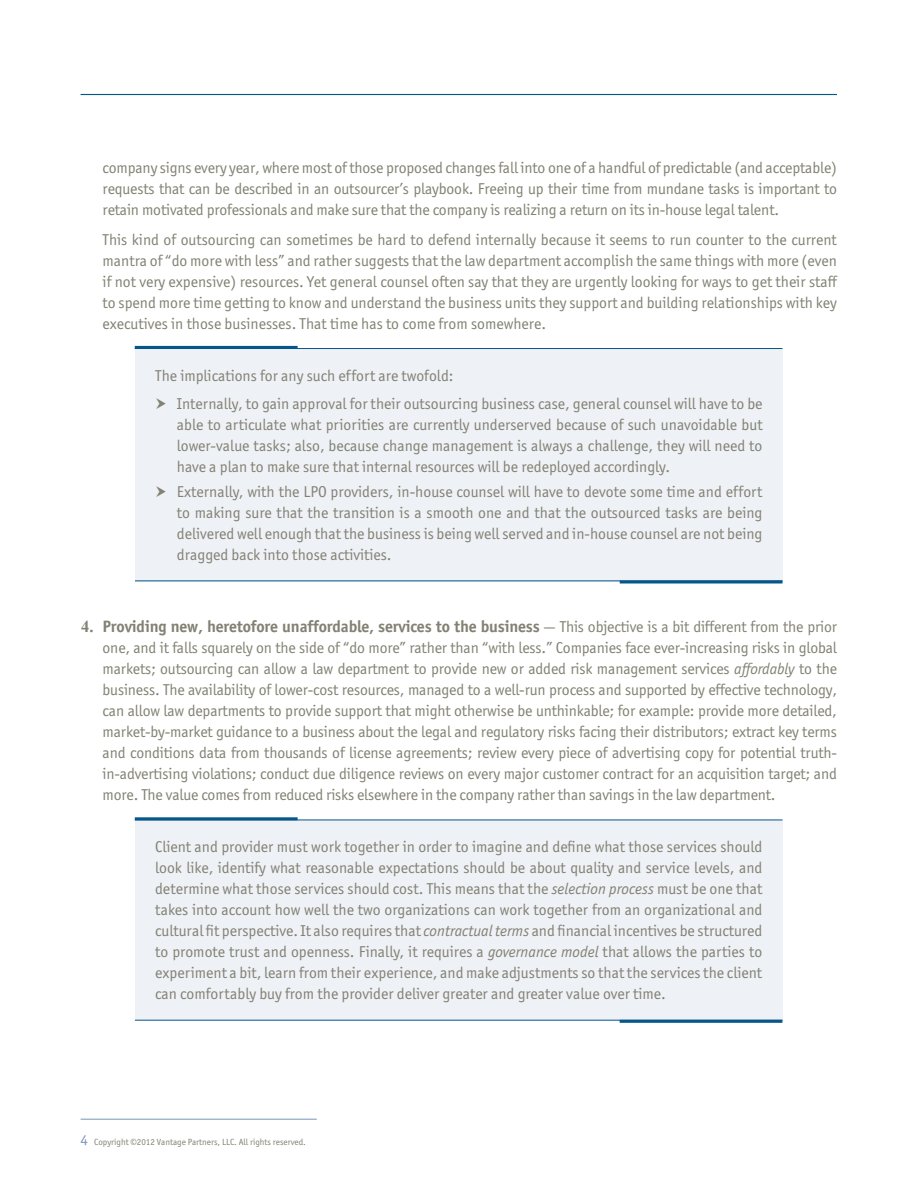
<style>
.page{position:relative;width:918px;height:1188px;background:#fff}
.page>*{position:absolute;margin:0;border:0;box-sizing:border-box;transform-origin:0 0}
.t1{font:700 16.5px "Officina Sans ITC Std";letter-spacing:-.01em;color:#828173}
.t2{font:15.75px/21px "Officina Sans ITC Std";color:#828173;text-align:justify}
.t3{font:9px "Officina Sans ITC Std";color:#828173}
.s1{font-family:"Times New Roman"}
.s2{font-weight:400;font-size:15.75px}
.s3{font-style:italic}
.s4{font-size:15px;color:#7995bb}
</style>
<div class="page">
<hr style="left:81px;top:1119px;width:236px;height:1px;background:#7995bb">
<hr style="left:81px;top:94px;width:756px;height:1px;background:#055689">
<div style="left:135px;top:349px;width:648px;height:232px;background:#eef1f6"></div>
<hr style="left:135px;top:346px;width:163px;height:3px;background:#055689">
<hr style="left:135px;top:348px;width:648px;height:1px;background:#055689">
<svg style="left:620px;top:581px;width:163px;height:3px"></svg>
<hr style="left:135px;top:580px;width:648px;height:1px;background:#055689">
<div style="left:135px;top:820px;width:648px;height:200px;background:#eef1f6"></div>
<hr style="left:135px;top:817px;width:163px;height:3px;background:#055689">
<hr style="left:135px;top:820px;width:648px;height:1px;background:#055689">
<hr style="left:620px;top:1020px;width:162px;height:3px;background:#055689">
<hr style="left:135px;top:1020px;width:647px;height:1px;background:#055689">
<p class="t2" style="left:103px;top:157px;width:736px">company signs every year, where most of those proposed changes fall into one of a handful of predictable (and acceptable) requests that can be described in an outsourcer’s playbook. Freeing up their time from mundane tasks is important to retain motivated professionals and make sure that the company is realizing a return on its in-house legal talent.</p>
<p class="t2" style="left:103px;top:229px;width:736px">This kind of outsourcing can sometimes be hard to defend internally because it seems to run counter to the current mantra of “do more with less” and rather suggests that the law department accomplish the same things with more (even if not very expensive) resources. Yet general counsel often say that they are urgently looking for ways to get their staff to spend more time getting to know and understand the business units they support and building relationships with key executives in those businesses. That time has to come from somewhere.</p>
<p class="t2" style="left:177px;top:362px;width:587px;line-height:27.8px;text-indent:-22px">The implications for any such effort are twofold:<br>Internally, to gain approval for their outsourcing business case, general counsel will have to be</p>
<p class="t2" style="left:177px;top:414px;width:587px">able to articulate what priorities are currently underserved because of such unavoidable but lower-value tasks; also, because change management is always a challenge, they will need to have a plan to make sure that internal resources will be redeployed accordingly.</p>
<p class="t2" style="left:177px;top:482px;width:587px">Externally, with the LPO providers, in-house counsel will have to devote some time and effort to making sure that the transition is a smooth one and that the outsourced tasks are being delivered well enough that the business is being well served and in-house counsel are not being dragged back into those activities.</p>
<p class="t1" style="left:81px;top:616px;width:758px"><span class="s1">4.</span> Providing new, heretofore unaffordable, services to the business <span class="s2">— This objective is a bit different from the prior</span></p>
<p class="t2" style="left:103px;top:637px;width:736px">one, and it falls squarely on the side of “do more” rather than “with less.” Companies face ever-increasing risks in global markets; outsourcing can allow a law department to provide new or added risk management services <span class="s3">affordably</span> to the business. The availability of lower-cost resources, managed to a well-run process and supported by effective technology, can allow law departments to provide support that might otherwise be unthinkable; for example: provide more detailed, market-by-market guidance to a business about the legal and regulatory risks facing their distributors; extract key terms and conditions data from thousands of license agreements; review every piece of advertising copy for potential truth&shy;in-advertising violations; conduct due diligence reviews on every major customer contract for an acquisition target; and more. The value comes from reduced risks elsewhere in the company rather than savings in the law department.</p>
<p class="t2" style="left:155px;top:836px;width:609px">Client and provider must work together in order to imagine and define what those services should look like, identify what reasonable expectations should be about quality and service levels, and determine what those services should cost. This means that the <span class="s3">selection process</span> must be one that takes into account how well the two organizations can work together from an organizational and cultural fit perspective. It also requires that <span class="s3">contractual terms</span> and financial incentives be structured to promote trust and openness. Finally, it requires a <span class="s3">governance model</span> that allows the parties to experiment a bit, learn from their experience, and make adjustments so that the services the client can comfortably buy from the provider deliver greater and greater value over time.</p>
<p class="t3" style="left:81px;top:1137px;width:227px"><span class="s4">4</span> Copyright ©2012 Vantage Partners, LLC. All rights reserved.</p>
</div>
